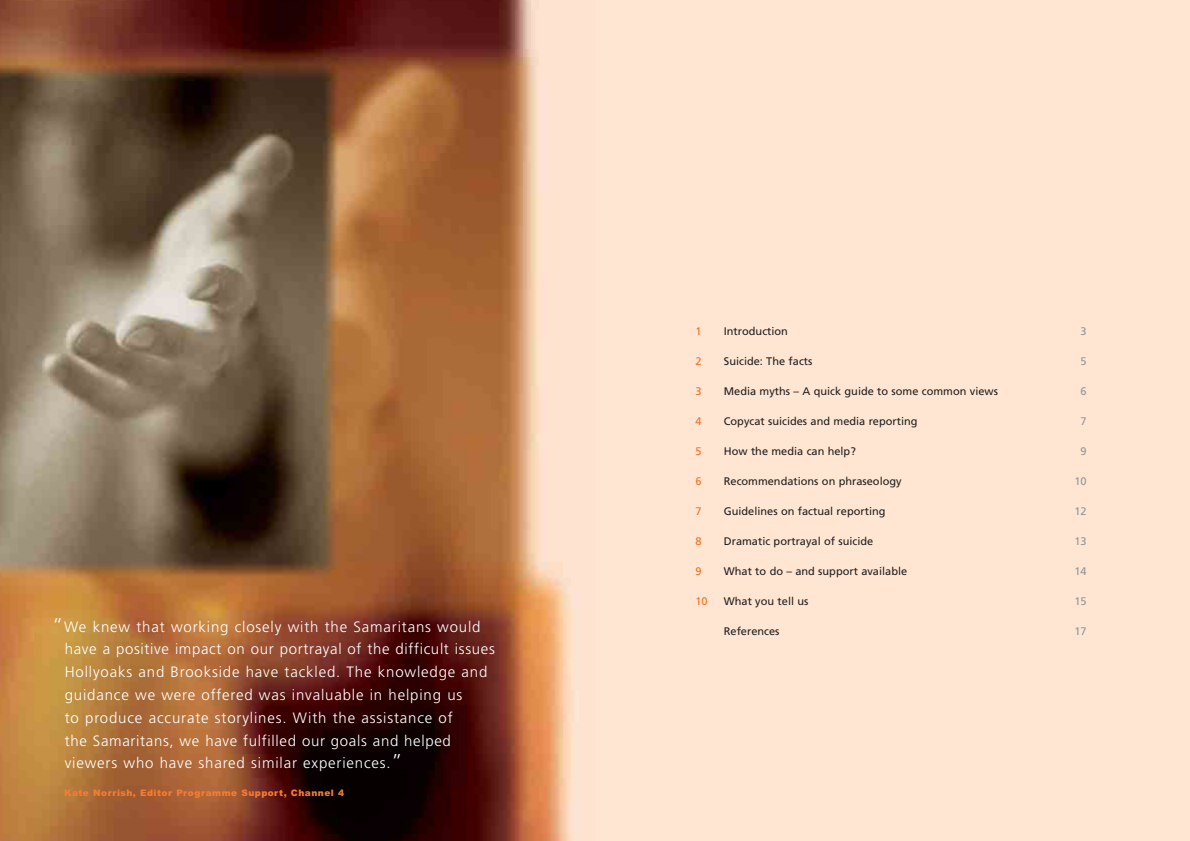
<style>
.page{position:relative;width:1190px;height:841px;background:#fff}
.page>*{position:absolute;margin:0;border:0;box-sizing:border-box;transform-origin:0 0}
.t1{font:300 15px/22.8px "Frutiger";letter-spacing:.055em;color:#fff}
.t2{font:11px "Frutiger";color:#231f1f}
.t3{font:11px "Frutiger";color:#939497}
.t4{font:11px "Frutiger";color:#f36f20}
.t5{font:900 9px "Arial";letter-spacing:.055em;color:#f47d31}
.s1{font-size:20px}
</style>
<div class="page">
<div style="left:595px;top:0;width:595px;height:841px;background:#fee6d3"></div>
<img style="left:0;top:0;width:595px;height:841px">
<p class="t4" style="left:695px;top:327px;width:8px">1</p>
<p class="t2" style="left:724px;top:327px;width:66px">Introduction</p>
<p class="t3" style="left:1081px;top:327px;width:8px">3</p>
<p class="t4" style="left:695px;top:357px;width:8px">2</p>
<p class="t2" style="left:724px;top:357px;width:90px">Suicide: The facts</p>
<p class="t3" style="left:1081px;top:357px;width:8px">5</p>
<p class="t4" style="left:695px;top:387px;width:8px">3</p>
<p class="t2" style="left:724px;top:387px;width:276px">Media myths – A quick guide to some common views</p>
<p class="t3" style="left:1081px;top:387px;width:8px">6</p>
<p class="t4" style="left:695px;top:417px;width:8px">4</p>
<p class="t2" style="left:724px;top:417px;width:195px">Copycat suicides and media reporting</p>
<p class="t3" style="left:1081px;top:417px;width:8px">7</p>
<p class="t4" style="left:695px;top:447px;width:8px">5</p>
<p class="t2" style="left:724px;top:447px;width:134px">How the media can help?</p>
<p class="t3" style="left:1081px;top:447px;width:8px">9</p>
<p class="t4" style="left:695px;top:477px;width:8px">6</p>
<p class="t2" style="left:724px;top:477px;width:179px">Recommendations on phraseology</p>
<p class="t3" style="left:1074px;top:477px;width:14px">10</p>
<p class="t4" style="left:695px;top:507px;width:8px">7</p>
<p class="t2" style="left:724px;top:507px;width:163px">Guidelines on factual reporting</p>
<p class="t3" style="left:1074px;top:507px;width:14px">12</p>
<p class="t4" style="left:695px;top:537px;width:8px">8</p>
<p class="t2" style="left:724px;top:537px;width:151px">Dramatic portrayal of suicide</p>
<p class="t3" style="left:1074px;top:537px;width:14px">13</p>
<p class="t4" style="left:695px;top:567px;width:8px">9</p>
<p class="t2" style="left:724px;top:567px;width:185px">What to do – and support available</p>
<p class="t3" style="left:1074px;top:567px;width:14px">14</p>
<p class="t4" style="left:695px;top:597px;width:14px">10</p>
<p class="t2" style="left:724px;top:597px;width:86px">What you tell us</p>
<p class="t3" style="left:1074px;top:597px;width:14px">15</p>
<p class="t1" style="left:52px;top:616px;width:430px"><span class="s1">“</span>We knew that working closely with the Samaritans would</p>
<p class="t2" style="left:724px;top:627px;width:57px">References</p>
<p class="t3" style="left:1074px;top:627px;width:14px">17</p>
<p class="t1" style="left:65px;top:639px;width:432px">have a positive impact on our portrayal of the difficult issues Hollyoaks and Brookside have tackled. The knowledge and guidance we were offered was invaluable in helping us<br>to produce accurate storylines. With the assistance of<br>the Samaritans, we have fulfilled our goals and helped viewers who have shared similar experiences.<span class="s1">”</span></p>
<p class="t5" style="left:64px;top:790px;width:281px">Kate Norrish, Editor Programme Support, Channel 4</p>
</div>
